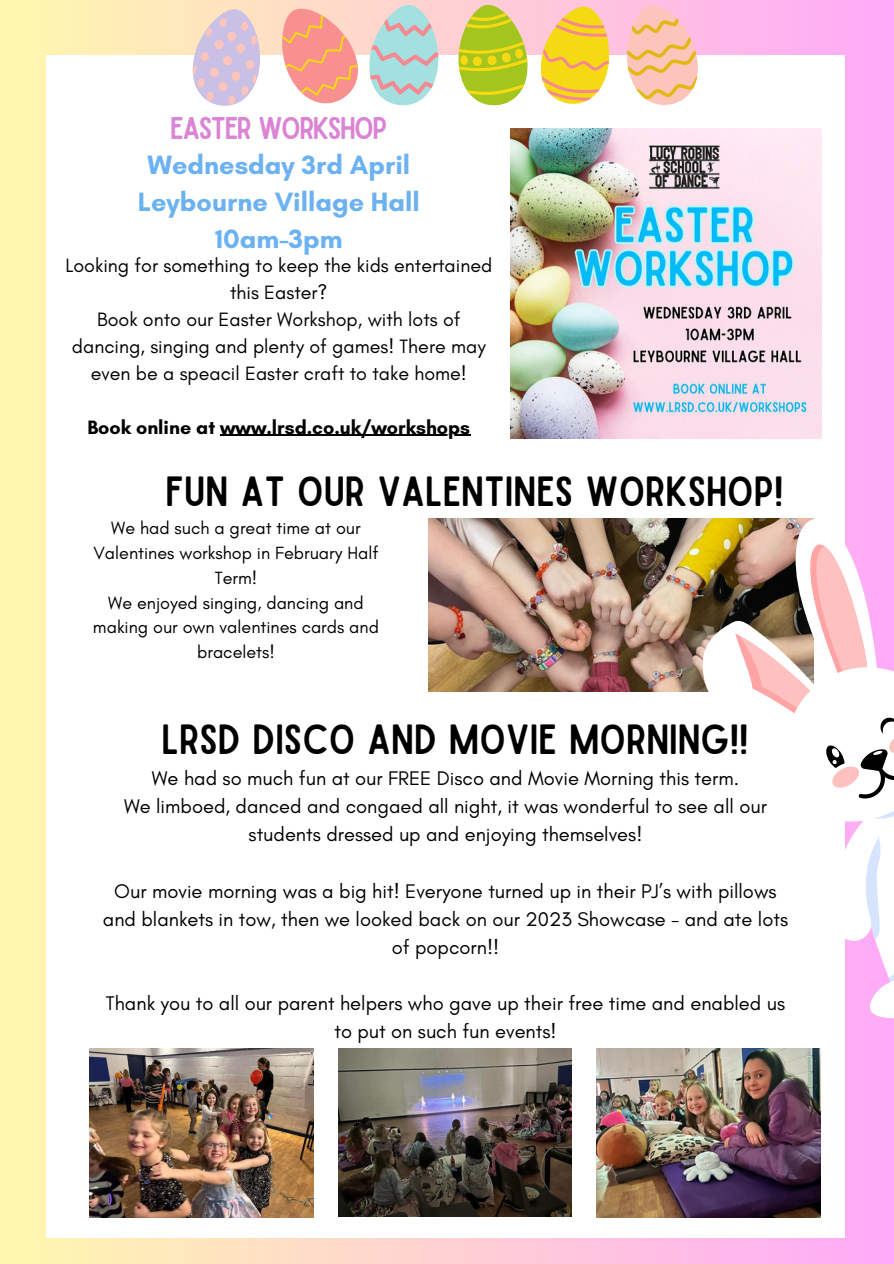
<style>
.page{position:relative;width:894px;height:1264px;background:#fff}
.page>*{position:absolute;margin:0;border:0;box-sizing:border-box;transform-origin:0 0}
.t1{font:40.35px "Sailors";color:#000}
.t2{font:30px "Sailors";letter-spacing:-.05em;color:#db83d5}
.t3{font:700 27px/37.2px "Glacial Indifference";color:#6cb2f1;text-align:center}
.t4{font:20.1px/28.2px "Glacial Indifference";color:#000;text-align:center}
.t5{font:19.65px/27px "Glacial Indifference";color:#000;text-align:center}
.t6{font:700 19.65px "Glacial Indifference";color:#000}
.t7{font:18px/24.8px "Glacial Indifference";color:#000;text-align:center}
</style>
<div class="page">
<div style="left:0;top:0;width:893px;height:1263px;background:linear-gradient(to right,#fff7ad,#ffaaf8)"></div>
<div style="left:46px;top:55px;width:798px;height:1182px;background:#fff"></div>
<img style="left:510px;top:129px;width:311px;height:309px">
<img style="left:89px;top:1048px;width:224px;height:169px">
<img style="left:338px;top:1048px;width:233px;height:168px">
<img style="left:428px;top:518px;width:270px;height:173px">
<img style="left:596px;top:1048px;width:224px;height:169px">
<svg style="left:192px;top:9px;width:71px;height:97px;background:#decddd"></svg>
<div style="left:206px;top:92px;width:8px;height:9px;background:#fbc5bb;border-radius:50%"></div>
<div style="left:231px;top:71px;width:10px;height:10px;background:#fbc5bb;border-radius:4px"></div>
<div style="left:209px;top:67px;width:10px;height:10px;background:#fbc5bb;border-radius:4px"></div>
<div style="left:218px;top:82px;width:10px;height:10px;background:#fbc5bb;border-radius:4px"></div>
<div style="left:227px;top:31px;width:9px;height:10px;background:#fbc5bb;border-radius:4px"></div>
<svg style="left:369px;top:5px;width:69px;height:101px;background:#c3d5d4"></svg>
<svg style="left:282px;top:7px;width:77px;height:96px;background:#f8ad9d"></svg>
<svg style="left:626px;top:4px;width:72px;height:101px;background:#f8c7b1"></svg>
<svg style="left:540px;top:7px;width:69px;height:97px;background:#f6cf56"></svg>
<svg style="left:458px;top:4px;width:69px;height:101px;background:#c4cd4d"></svg>
<div style="left:487px;top:55px;width:9px;height:10px;background:#f4d913;border-radius:50%"></div>
<div style="left:501px;top:52px;width:10px;height:11px;background:#f4d913;border-radius:50%"></div>
<div style="left:472px;top:56px;width:10px;height:10px;background:#f4d913;border-radius:50%"></div>
<div style="left:460px;top:55px;width:8px;height:10px;background:#f4d913;border-radius:50%"></div>
<div style="left:515px;top:49px;width:8px;height:10px;background:#f4d913;border-radius:50%"></div>
<svg style="left:698px;top:514px;width:195px;height:505px"></svg>
<hr style="left:220px;top:435px;width:250px;height:1px;background:#000">
<p class="t2" style="left:170px;top:117px;width:219px">EASTER WORKSHOP</p>
<h6 class="t3" style="left:138px;top:146px;width:283px">Wednesday 3rd April<br>Leybourne Village Hall<br>10am-3pm</h6>
<p class="t5" style="left:65px;top:251px;width:428px">Looking for something to keep the kids entertained this Easter?<br>Book onto our Easter Workshop, with lots of dancing, singing and plenty of games! There may even be a speacil Easter craft to take home!</p>
<p class="t6" style="left:87px;top:415px;width:384px">Book online at www.lrsd.co.uk/workshops</p>
<p class="t1" style="left:165px;top:476px;width:619px">FUN AT OUR VALENTINES WORKSHOP!</p>
<h2 class="t7" style="left:93px;top:515px;width:286px">We had such a great time at our<br>Valentines workshop in February Half<br>Term!</h2>
<p class="t7" style="left:93px;top:590px;width:287px">We enjoyed singing, dancing and making our own valentines cards and bracelets!</p>
<h6 class="t1" style="left:161px;top:724px;width:588px">LRSD DISCO AND MOVIE MORNING!!</h6>
<h6 class="t4" style="left:124px;top:764px;width:644px">We had so much fun at our FREE Disco and Movie Morning this term.<br>We limboed, danced and congaed all night, it was wonderful to see all our students dressed up and enjoying themselves!</h6>
<p class="t4" style="left:103px;top:876px;width:686px">Our movie morning was a big hit! Everyone turned up in their PJ’s with pillows and blankets in tow, then we looked back on our 2023 Showcase - and ate lots of popcorn!!</p>
<p class="t4" style="left:106px;top:989px;width:680px">Thank you to all our parent helpers who gave up their free time and enabled us to put on such fun events!</p>
</div>
